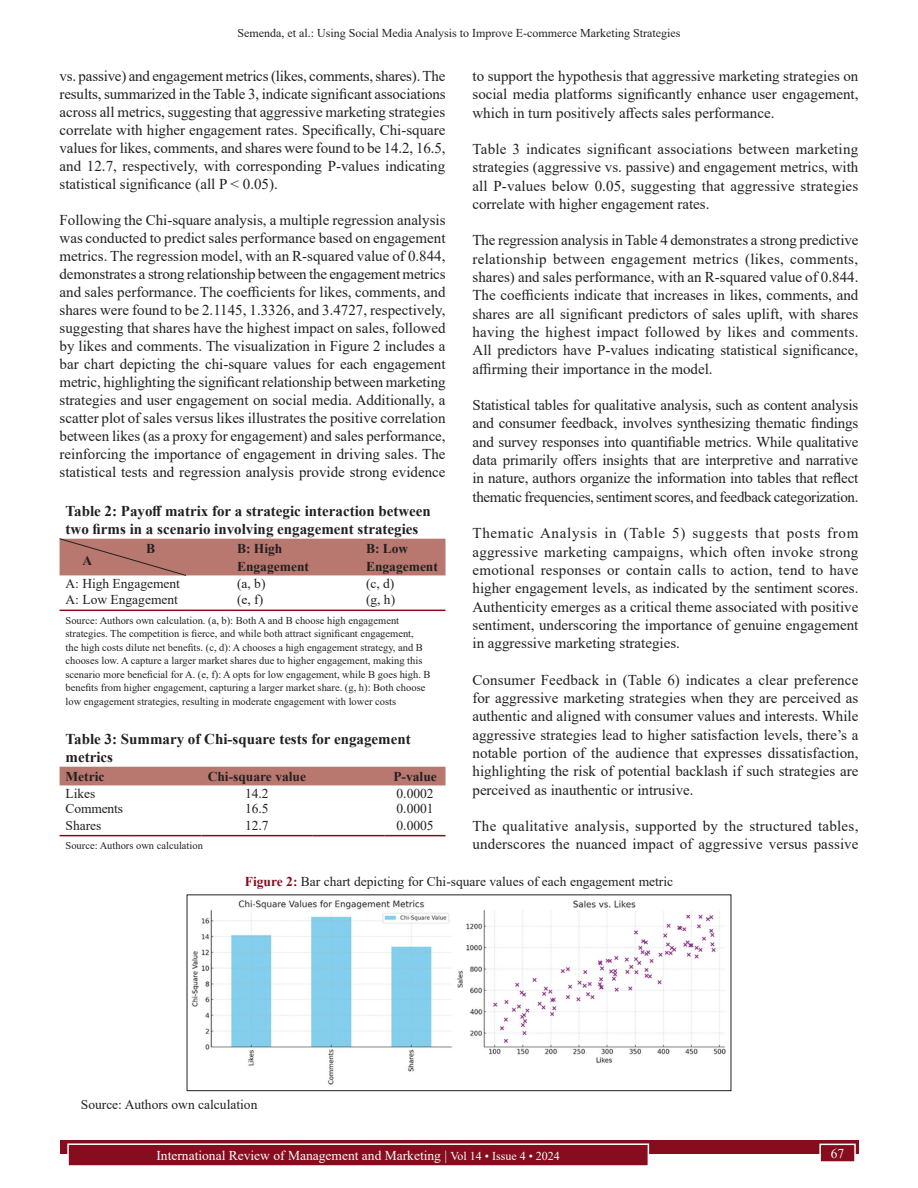
<style>
.page{position:relative;width:918px;height:1188px;background:#fff}
.page>*{position:absolute;margin:0;border:0;box-sizing:border-box;transform-origin:0 0}
.TX{font:15px/18.3px "Times New Roman";color:#231f20;text-align:justify}
.TT{font:700 15px/18px "Times New Roman";color:#231f20}
.FGC{font:13.5px "Times New Roman";color:#231f20}
.t1{font:13.5px "Times New Roman";color:#fff}
.TCH{font:700 13.5px/18px "Times New Roman";color:#231f20}
.TB{font:13.5px "Times New Roman";color:#231f20}
.TBL{font:13.5px "Times New Roman";color:#231f20}
.FGC_SRC{font:13.5px "Times New Roman";color:#231f20}
.t2{font:12px "Times New Roman";color:#231f20}
.TFN{font:10.5px/13.5px "Times New Roman";color:#231f20}
.s1{font-weight:700;color:#850d1d}
.s2{font-size:12px}
</style>
<div class="page">
<div style="left:60px;top:1140px;width:798px;height:13px;background:#850d1d"></div>
<div style="left:68px;top:1144px;width:580px;height:22px;background:#850d1d"></div>
<div style="left:67px;top:1143px;width:582px;height:24px;border:2px solid #fff"></div>
<div style="left:820px;top:1144px;width:35px;height:18px;background:#850d1d"></div>
<div style="left:819px;top:1144px;width:37px;height:19px;border:2px solid #fff"></div>
<hr style="left:60px;top:610px;width:126px;height:1px;background:#850d1d">
<hr style="left:186px;top:610px;width:45px;height:1px;background:#850d1d">
<hr style="left:231px;top:610px;width:84px;height:1px;background:#850d1d">
<hr style="left:315px;top:610px;width:45px;height:1px;background:#850d1d">
<hr style="left:360px;top:610px;width:86px;height:1px;background:#850d1d">
<div style="left:60px;top:539px;width:386px;height:36px;background:#b8786f"></div>
<div style="left:60px;top:767px;width:386px;height:18px;background:#b8786f"></div>
<hr style="left:60px;top:835px;width:69px;height:1px;background:#850d1d">
<hr style="left:129px;top:835px;width:73px;height:1px;background:#850d1d">
<hr style="left:202px;top:835px;width:110px;height:1px;background:#850d1d">
<hr style="left:312px;top:835px;width:73px;height:1px;background:#850d1d">
<hr style="left:385px;top:835px;width:61px;height:1px;background:#850d1d">
<img style="left:191px;top:899px;width:535px;height:186px">
<div style="left:187px;top:895px;width:544px;height:196px;border:1px solid #231f20"></div>
<p class="t2" style="left:238px;top:25px;width:444px">Semenda, et al.: Using Social Media Analysis to Improve E-commerce Marketing Strategies</p>
<p class="TX" style="left:60px;top:66px;width:388px">vs. passive) and engagement metrics (likes, comments, shares). The results, summarized in the Table 3, indicate significant associations across all metrics, suggesting that aggressive marketing strategies correlate with higher engagement rates. Specifically, Chi-square values for likes, comments, and shares were found to be 14.2, 16.5, and 12.7, respectively, with corresponding P-values indicating statistical significance (all P &lt; 0.05).</p>
<p class="TX" style="left:60px;top:210px;width:388px">Following the Chi-square analysis, a multiple regression analysis was conducted to predict sales performance based on engagement metrics. The regression model, with an R-squared value of 0.844, demonstrates a strong relationship between the engagement metrics and sales performance. The coefficients for likes, comments, and shares were found to be 2.1145, 1.3326, and 3.4727, respectively, suggesting that shares have the highest impact on sales, followed by likes and comments. The visualization in Figure 2 includes a bar chart depicting the chi-square values for each engagement metric, highlighting the significant relationship between marketing strategies and user engagement on social media. Additionally, a scatter plot of sales versus likes illustrates the positive correlation between likes (as a proxy for engagement) and sales performance, reinforcing the importance of engagement in driving sales. The statistical tests and regression analysis provide strong evidence</p>
<p class="TX" style="left:472px;top:66px;width:387px">to support the hypothesis that aggressive marketing strategies on social media platforms significantly enhance user engagement, which in turn positively affects sales performance.</p>
<p class="TX" style="left:472px;top:139px;width:387px">Table 3 indicates significant associations between marketing strategies (aggressive vs. passive) and engagement metrics, with all P-values below 0.05, suggesting that aggressive strategies correlate with higher engagement rates.</p>
<p class="TX" style="left:472px;top:231px;width:388px">The regression analysis in Table 4 demonstrates a strong predictive relationship between engagement metrics (likes, comments, shares) and sales performance, with an R-squared value of 0.844.<br>The coefficients indicate that increases in likes, comments, and shares are all significant predictors of sales uplift, with shares having the highest impact followed by likes and comments.<br>All predictors have P-values indicating statistical significance, affirming their importance in the model.</p>
<p class="TX" style="left:472px;top:395px;width:388px">Statistical tables for qualitative analysis, such as content analysis and consumer feedback, involves synthesizing thematic findings and survey responses into quantifiable metrics. While qualitative data primarily offers insights that are interpretive and narrative in nature, authors organize the information into tables that reflect thematic frequencies, sentiment scores, and feedback categorization.</p>
<p class="TX" style="left:472px;top:524px;width:388px">Thematic Analysis in (Table 5) suggests that posts from aggressive marketing campaigns, which often invoke strong emotional responses or contain calls to action, tend to have higher engagement levels, as indicated by the sentiment scores.<br>Authenticity emerges as a critical theme associated with positive sentiment, underscoring the importance of genuine engagement in aggressive marketing strategies.</p>
<p class="TX" style="left:472px;top:670px;width:388px">Consumer Feedback in (Table 6) indicates a clear preference for aggressive marketing strategies when they are perceived as authentic and aligned with consumer values and interests. While aggressive strategies lead to higher satisfaction levels, there’s a notable portion of the audience that expresses dissatisfaction, highlighting the risk of potential backlash if such strategies are perceived as inauthentic or intrusive.</p>
<p class="TX" style="left:472px;top:816px;width:388px">The qualitative analysis, supported by the structured tables, underscores the nuanced impact of aggressive versus passive</p>
<p class="TT" style="left:66px;top:501px;width:367px">Table 2: Payoff matrix for a strategic interaction between two firms in a scenario involving engagement strategies</p>
<p class="TCH" style="left:82px;top:551px;width:11px">A</p>
<p class="TCH" style="left:146px;top:539px;width:11px">B</p>
<p class="TCH" style="left:237px;top:539px;width:73px">B: High<br>Engagement</p>
<p class="TCH" style="left:366px;top:539px;width:73px">B: Low<br>Engagement</p>
<p class="TB" style="left:66px;top:574px;width:116px">A: High Engagement</p>
<p class="TB" style="left:237px;top:574px;width:30px">(a, b)</p>
<p class="TB" style="left:366px;top:574px;width:30px">(c, d)</p>
<p class="TBL" style="left:66px;top:590px;width:114px">A: Low Engagement</p>
<p class="TBL" style="left:237px;top:590px;width:28px">(e, f)</p>
<p class="TBL" style="left:366px;top:590px;width:31px">(g, h)</p>
<p class="TFN" style="left:66px;top:613px;width:367px">Source: Authors own calculation. (a, b): Both A and B choose high engagement strategies. The competition is fierce, and while both attract significant engagement,<br>the high costs dilute net benefits. (c, d): A chooses a high engagement strategy, and B chooses low. A capture a larger market shares due to higher engagement, making this scenario more beneficial for A. (e, f): A opts for low engagement, while B goes high. B benefits from higher engagement, capturing a larger market share. (g, h): Both choose low engagement strategies, resulting in moderate engagement with lower costs</p>
<p class="TT" style="left:66px;top:729px;width:347px">Table 3: Summary of Chi‑square tests for engagement metrics</p>
<p class="TCH" style="left:66px;top:767px;width:40px">Metric</p>
<p class="TCH" style="left:208px;top:767px;width:100px">Chi‑square value</p>
<p class="TCH" style="left:393px;top:767px;width:45px">P‑value</p>
<p class="TB" style="left:66px;top:784px;width:31px">Likes</p>
<p class="TB" style="left:245px;top:784px;width:25px">14.2</p>
<p class="TB" style="left:397px;top:784px;width:39px">0.0002</p>
<p class="TB" style="left:66px;top:799px;width:59px">Comments</p>
<p class="TB" style="left:245px;top:799px;width:25px">16.5</p>
<p class="TB" style="left:397px;top:799px;width:39px">0.0001</p>
<p class="TBL" style="left:66px;top:816px;width:37px">Shares</p>
<p class="TBL" style="left:245px;top:816px;width:25px">12.7</p>
<p class="TBL" style="left:397px;top:816px;width:39px">0.0005</p>
<p class="TFN" style="left:66px;top:839px;width:139px">Source: Authors own calculation</p>
<p class="FGC" style="left:245px;top:872px;width:430px"><span class="s1">Figure 2:</span> Bar chart depicting for Chi-square values of each engagement metric</p>
<p class="FGC_SRC" style="left:81px;top:1095px;width:178px">Source: Authors own calculation</p>
<p class="t1" style="left:156px;top:1146px;width:405px">International Review of Management and Marketing | <span class="s2">Vol 14 • Issue 4 • 2024</span></p>
<p class="t1" style="left:831px;top:1144px;width:15px">67</p>
</div>
